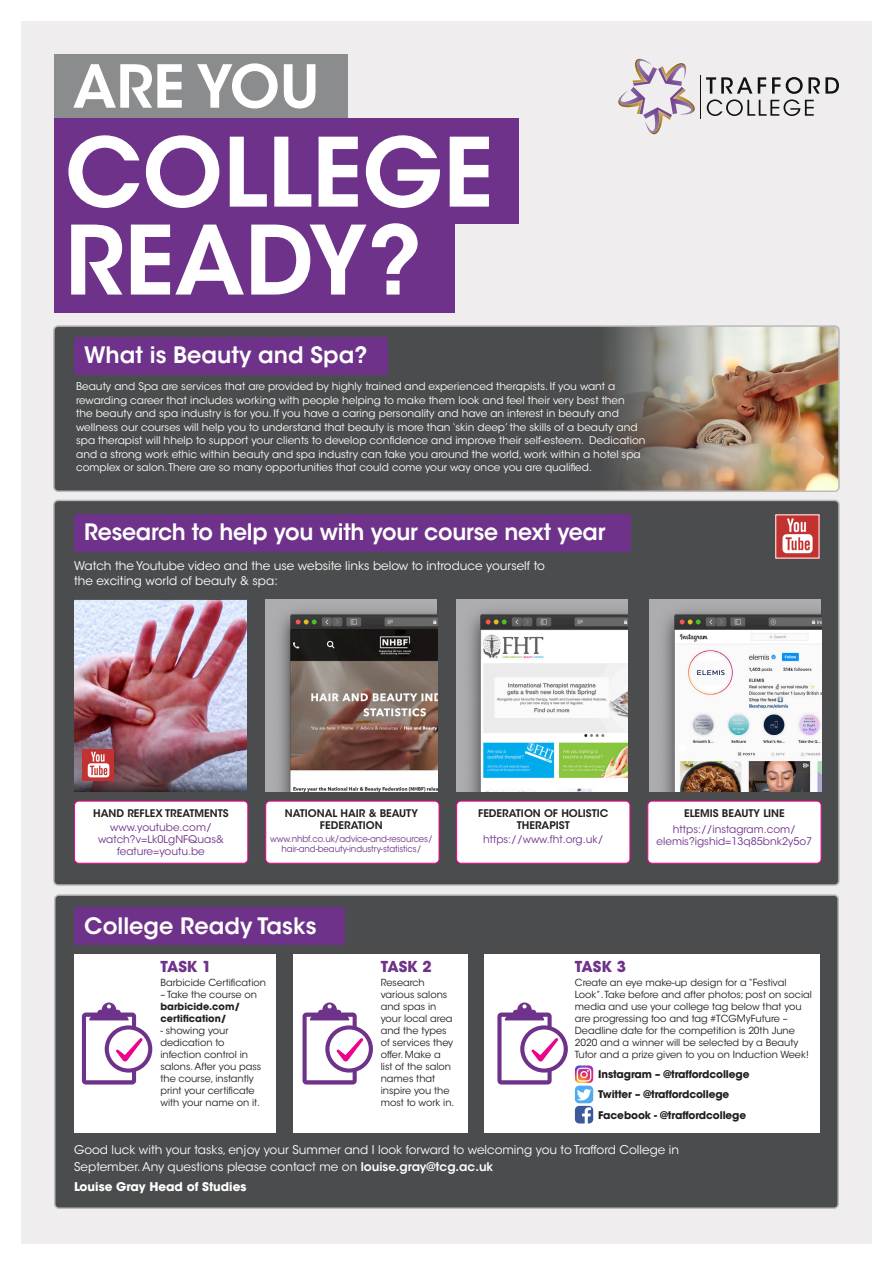
<style>
.page{position:relative;width:893px;height:1263px;background:#fff}
.page>*{position:absolute;margin:0;border:0;box-sizing:border-box;transform-origin:0 0}
.t1{font:600 94.5px "ITC Avant Garde Std";color:#fff}
.t2{font:600 58.8px "ITC Avant Garde Std";color:#fff}
.t3{font:600 22.5px "ITC Avant Garde Std";letter-spacing:-.01em;color:#fff}
.t4{font:700 15px "ITC Avant Garde Std";color:#6e328a}
.t5{font:12px/16.5px "ITC Avant Garde Std";color:#fff}
.t6{font:700 12px "ITC Avant Garde Std";color:#fff}
.t7{font:10.5px/13.5px "ITC Avant Garde Std";color:#fff}
.t8{font:10.5px/12px "ITC Avant Garde Std";color:#6e328a;text-align:center}
.t9{font:600 10.5px/12px "ITC Avant Garde Std";color:#231f20;text-align:center}
.t10{font:700 10.5px "ITC Avant Garde Std";letter-spacing:-.01em;color:#231f20}
.t11{font:9.75px/12px "ITC Avant Garde Std";color:#231f20}
.t12{font:700 9.75px/12px "ITC Avant Garde Std";color:#231f20}
.t13{font:9px/10.5px "ITC Avant Garde Std";letter-spacing:-.01em;color:#6e328a;text-align:center;scale:.95 1}
.s1{font-weight:400}
.s2{font-weight:600}
</style>
<div class="page">
<div style="left:21px;top:21px;width:851px;height:1223px;background:#efedee"></div>
<div style="left:54px;top:500px;width:785px;height:385px;background:#4b4c4d;border-radius:4px"></div>
<div style="left:53px;top:500px;width:787px;height:386px;border:2px solid #babbbe;border-radius:4px"></div>
<div style="left:54px;top:326px;width:785px;height:165px;background:#4b4c4d;border-radius:4px"></div>
<img style="left:608px;top:328px;width:229px;height:161px">
<div style="left:53px;top:325px;width:787px;height:167px;border:2px solid #babbbe;border-radius:4px"></div>
<div style="left:55px;top:895px;width:783px;height:313px;background:#4b4c4d;border-radius:4px"></div>
<div style="left:54px;top:894px;width:785px;height:315px;border:2px solid #babbbe;border-radius:4px"></div>
<div style="left:54px;top:54px;width:293px;height:65px;background:#8b8c8e"></div>
<div style="left:54px;top:211px;width:401px;height:101px;background:#6e328a"></div>
<div style="left:54px;top:119px;width:465px;height:105px;background:#6e328a"></div>
<div style="left:74px;top:337px;width:314px;height:37px;background:#6e328a"></div>
<div style="left:74px;top:908px;width:271px;height:37px;background:#6e328a"></div>
<svg style="left:706px;top:77px;width:133px;height:39px"></svg>
<svg style="left:618px;top:58px;width:77px;height:77px"></svg>
<hr style="left:700px;top:75px;width:1px;height:43px;background:#101315">
<div style="left:74px;top:954px;width:202px;height:179px;background:#fff"></div>
<div style="left:294px;top:954px;width:174px;height:179px;background:#fff"></div>
<div style="left:484px;top:954px;width:335px;height:179px;background:#fff"></div>
<img style="left:575px;top:1065px;width:18px;height:18px">
<img style="left:575px;top:1086px;width:18px;height:17px">
<img style="left:575px;top:1106px;width:18px;height:17px">
<svg style="left:82px;top:1002px;width:70px;height:82px"></svg>
<svg style="left:303px;top:1002px;width:70px;height:82px"></svg>
<svg style="left:497px;top:1002px;width:71px;height:82px"></svg>
<div style="left:74px;top:514px;width:556px;height:38px;background:#6e328a"></div>
<img style="left:777px;top:516px;width:40px;height:40px">
<div style="left:75px;top:801px;width:173px;height:62px;background:#fff;border-radius:4px"></div>
<div style="left:74px;top:801px;width:174px;height:62px;border:1px solid #ed028c;border-radius:4px"></div>
<div style="left:266px;top:801px;width:173px;height:62px;background:#fff;border-radius:4px"></div>
<div style="left:265px;top:801px;width:174px;height:62px;border:1px solid #ed028c;border-radius:4px"></div>
<div style="left:457px;top:801px;width:173px;height:62px;background:#fff;border-radius:4px"></div>
<div style="left:456px;top:801px;width:174px;height:62px;border:1px solid #ed028c;border-radius:4px"></div>
<div style="left:648px;top:801px;width:173px;height:62px;background:#fff;border-radius:4px"></div>
<div style="left:647px;top:801px;width:174px;height:62px;border:1px solid #ed028c;border-radius:4px"></div>
<img style="left:74px;top:599px;width:173px;height:192px">
<img style="left:83px;top:749px;width:31px;height:31px">
<img style="left:268px;top:599px;width:169px;height:192px">
<img style="left:459px;top:599px;width:169px;height:192px">
<img style="left:652px;top:599px;width:169px;height:192px">
<p class="t2" style="left:73px;top:49px;width:248px">ARE YOU</p>
<p class="t1" style="left:65px;top:112px;width:430px">COLLEGE</p>
<p class="t1" style="left:65px;top:200px;width:359px">READY?</p>
<p class="t3" style="left:84px;top:341px;width:285px">What is Beauty and Spa?</p>
<p class="t7" style="left:76px;top:380px;width:571px">Beauty and Spa are services that are provided by highly trained and experienced therapists. If you want a rewarding career that includes working with people helping to make them look and feel their very best then<br>the beauty and spa industry is for you. If you have a caring personality and have an interest in beauty and wellness our courses will help you to understand that beauty is more than ‘skin deep’ the skills of a beauty and spa therapist will hhelp to support your clients to develop confidence and improve their self-esteem. Dedication and a strong work ethic within beauty and spa industry can take you around the world, work within a hotel spa complex or salon. There are so many opportunities that could come your way once you are qualified.</p>
<p class="t3" style="left:84px;top:517px;width:523px">Research to help you with your course next year</p>
<p class="t5" style="left:74px;top:558px;width:472px;line-height:15px">Watch the Youtube video and the use website links below to introduce yourself to the exciting world of beauty &amp; spa:</p>
<p class="t9" style="left:93px;top:807px;width:137px">HAND REFLEX TREATMENTS</p>
<p class="t8" style="left:98px;top:821px;width:127px">www.youtube.com/ watch?v=Lk0LgNFQuas&amp;</p>
<p class="t8" style="left:117px;top:845px;width:89px">feature=youtu.be</p>
<p class="t9" style="left:285px;top:807px;width:135px">NATIONAL HAIR &amp; BEAUTY<br>FEDERATION</p>
<p class="t13" style="left:270px;top:833px;width:173px">www.nhbf.co.uk/advice-and-resources/ hair-and-beauty-industry-statistics/</p>
<p class="t3" style="left:84px;top:912px;width:234px">College Ready Tasks</p>
<p class="t9" style="left:478px;top:807px;width:132px">FEDERATION OF HOLISTIC<br>THERAPIST</p>
<p class="t8" style="left:483px;top:833px;width:122px">https://www.fht.org.uk/</p>
<p class="t9" style="left:684px;top:807px;width:102px">ELEMIS BEAUTY LINE</p>
<p class="t8" style="left:656px;top:824px;width:157px">https://instagram.com/ elemis?igshid=13q85bnk2y5o7</p>
<p class="t4" style="left:160px;top:957px;width:53px">TASK 1</p>
<p class="t11" style="left:160px;top:977px;width:107px">Barbicide Certification</p>
<p class="t12" style="left:160px;top:988px;width:98px"><span class="s1">– Take the course on </span>barbicide.com/ certification/</p>
<p class="t11" style="left:160px;top:1025px;width:102px">- showing your dedication to infection control in salons. After you pass the course, instantly print your certificate with your name on it.</p>
<p class="t4" style="left:381px;top:957px;width:53px">TASK 2</p>
<p class="t11" style="left:381px;top:977px;width:75px">Research various salons and spas in your local area and the types of services they offer. Make a list of the salon names that inspire you the most to work in.</p>
<p class="t4" style="left:575px;top:957px;width:53px">TASK 3</p>
<p class="t11" style="left:575px;top:977px;width:239px">Create an eye make-up design for a “Festival Look”. Take before and after photos; post on social media and use your college tag below that you are progressing too and tag #TCGMyFuture – Deadline date for the competition is 20th June 2020 and a winner will be selected by a Beauty Tutor and a prize given to you on Induction Week!</p>
<p class="t10" style="left:598px;top:1067px;width:153px">Instagram – @traffordcollege</p>
<p class="t10" style="left:598px;top:1088px;width:133px">Twitter – @traffordcollege</p>
<p class="t10" style="left:598px;top:1108px;width:149px">Facebook - @traffordcollege</p>
<p class="t5" style="left:74px;top:1141px;width:606px">Good luck with your tasks, enjoy your Summer and I look forward to welcoming you to Trafford College in<br>September. Any questions please contact me on <span class="s2">louise.gray@tcg.ac.uk</span></p>
<p class="t6" style="left:74px;top:1179px;width:174px">Louise Gray Head of Studies</p>
</div>
